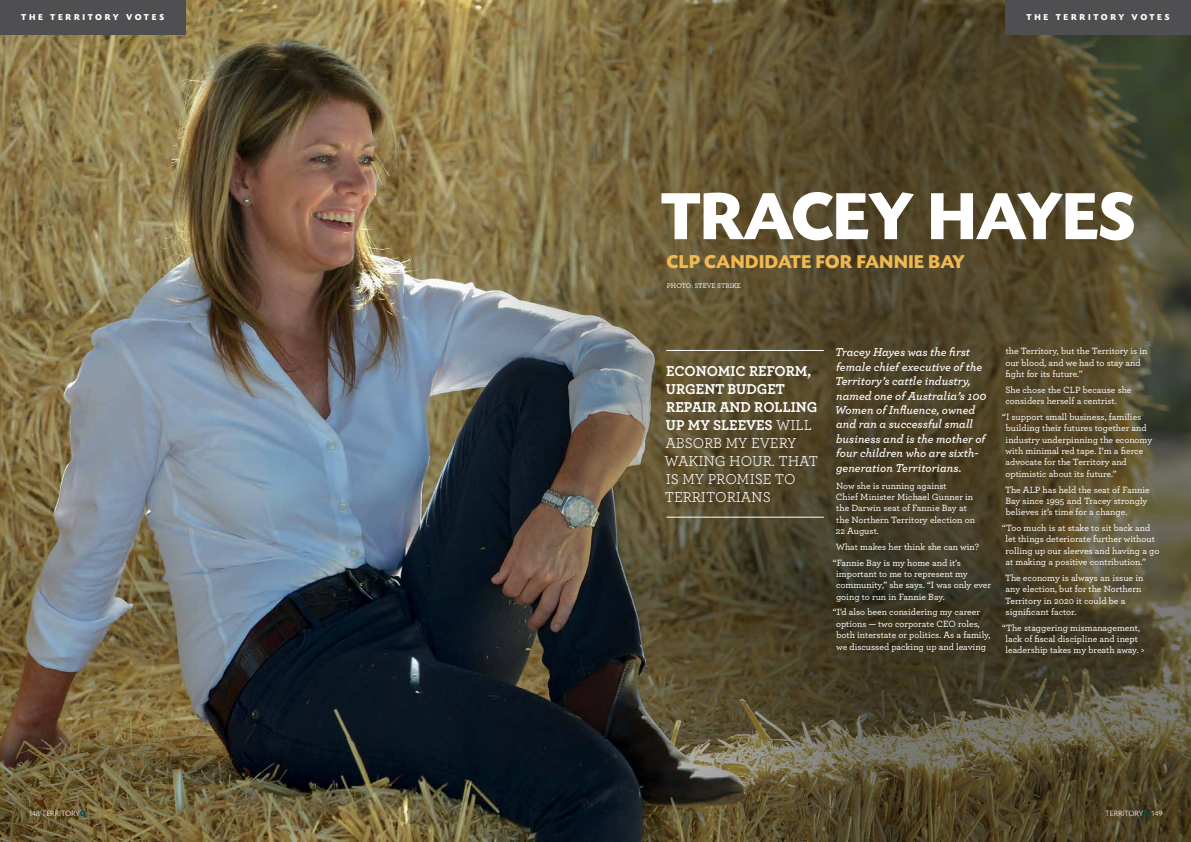
<style>
.page{position:relative;width:1191px;height:842px;background:#fff}
.page>*{position:absolute;margin:0;border:0;box-sizing:border-box;transform-origin:0 0}
.t1{font:700 70px "Today SB";letter-spacing:-.02em;color:#fff}
.t2{font:700 19.5px "Today SB";color:#f0b950}
.t3{font:15px/18px "Archer Bold LF";color:#fff}
.t4{font:15px/18px "Archer";color:#fff}
.t5{font:italic 600 12px/14.4px "Archer";color:#fff}
.t6{font:500 9.5px/11.4px "Archer";color:#fff}
.t7{font:700 9px "Today SB";letter-spacing:.3em;color:#fff}
.t8{font:300 8px "Today SB";color:#fff}
.t9{font:500 7px "Archer";color:#fff}
.s1{font-weight:700}
.s2{font-weight:700;color:#004e53}
.s3{font-family:"Archer"}
</style>
<div class="page">
<img style="left:0;top:0;width:340px;height:842px">
<img style="left:340px;top:0;width:851px;height:842px">
<hr style="left:666px;top:350px;width:158px;height:1px;background:#fff">
<hr style="left:666px;top:517px;width:158px;height:1px;background:#fff">
<div style="left:0;top:0;width:185px;height:34px;background:#4f4f51"></div>
<div style="left:1005px;top:0;width:186px;height:34px;background:#4f4f51"></div>
<p class="t7" style="left:21px;top:12px;width:144px">THE TERRITORY VOTES</p>
<p class="t7" style="left:1026px;top:12px;width:144px">THE TERRITORY VOTES</p>
<p class="t8" style="left:28px;top:17px;width:49px"><span class="s1">TQ</span> XXXXXXX</p>
<p class="t8" style="left:1115px;top:17px;width:49px"><span class="s1">TQ</span> XXXXXXX</p>
<h1 class="t1" style="left:660px;top:179px;width:477px">TRACEY HAYES</h1>
<p class="t8" style="left:28px;top:809px;width:59px">148 TERRITORY<span class="s2">Q</span></p>
<h2 class="t2" style="left:666px;top:251px;width:300px">CLP CANDIDATE FOR FANNIE BAY</h2>
<p class="t9" style="left:667px;top:281px;width:76px">PHOTO: STEVE STRIKE</p>
<h3 class="t3" style="left:666px;top:362px;width:153px">ECONOMIC REFORM,<br>URGENT BUDGET<br>REPAIR AND ROLLING<br>UP MY SLEEVES <span class="s3">WILL</span></h3>
<h3 class="t4" style="left:664px;top:434px;width:155px">ABSORB MY EVERY<br>WAKING HOUR. THAT<br>IS MY PROMISE TO<br>TERRITORIANS</h3>
<p class="t5" style="left:835px;top:345px;width:153px">Tracey Hayes was the first female chief executive of the<br>Territory’s cattle industry, named one of Australia’s 100<br>Women of Influence, owned and ran a successful small business and is the mother of four children who are sixth&shy;generation Territorians.</p>
<p class="t6" style="left:835px;top:479px;width:141px">Now she is running against<br>Chief Minister Michael Gunner in the Darwin seat of Fannie Bay at the Northern Territory election on<br>22 August.</p>
<p class="t6" style="left:833px;top:539px;width:148px;line-height:15.7px">What makes her think she can win? “Fannie Bay is my home and it’s</p>
<p class="t6" style="left:836px;top:568px;width:157px">important to me to represent my community,” she says. “I was only ever going to run in Fannie Bay.</p>
<p class="t6" style="left:836px;top:606px;width:156px;text-indent:-3px">“I’d also been considering my career options — two corporate CEO roles, both interstate or politics. As a family, we discussed packing up and leaving</p>
<p class="t6" style="left:1005px;top:345px;width:144px">the Territory, but the Territory is in our blood, and we had to stay and fight for its future.”</p>
<p class="t6" style="left:1005px;top:384px;width:128px">She chose the CLP because she considers herself a centrist.</p>
<p class="t6" style="left:1005px;top:411px;width:148px;text-indent:-3px">“I support small business, families building their futures together and industry underpinning the economy with minimal red tape. I’m a fierce advocate for the Territory and optimistic about its future.”</p>
<p class="t6" style="left:1005px;top:483px;width:146px">The ALP has held the seat of Fannie<br>Bay since 1995 and Tracey strongly believes it’s time for a change.</p>
<p class="t6" style="left:1005px;top:522px;width:155px;text-indent:-3px">“Too much is at stake to sit back and let things deteriorate further without rolling up our sleeves and having a go at making a positive contribution.”</p>
<p class="t6" style="left:1005px;top:572px;width:140px">The economy is always an issue in any election, but for the Northern<br>Territory in 2020 it could be a significant factor.</p>
<p class="t6" style="left:1002px;top:621px;width:144px;text-align:center">“The staggering mismanagement, lack of fiscal discipline and inept leadership takes my breath away. &gt;</p>
<p class="t8" style="left:1105px;top:809px;width:59px">TERRITORY<span class="s2">Q</span> 149</p>
</div>
